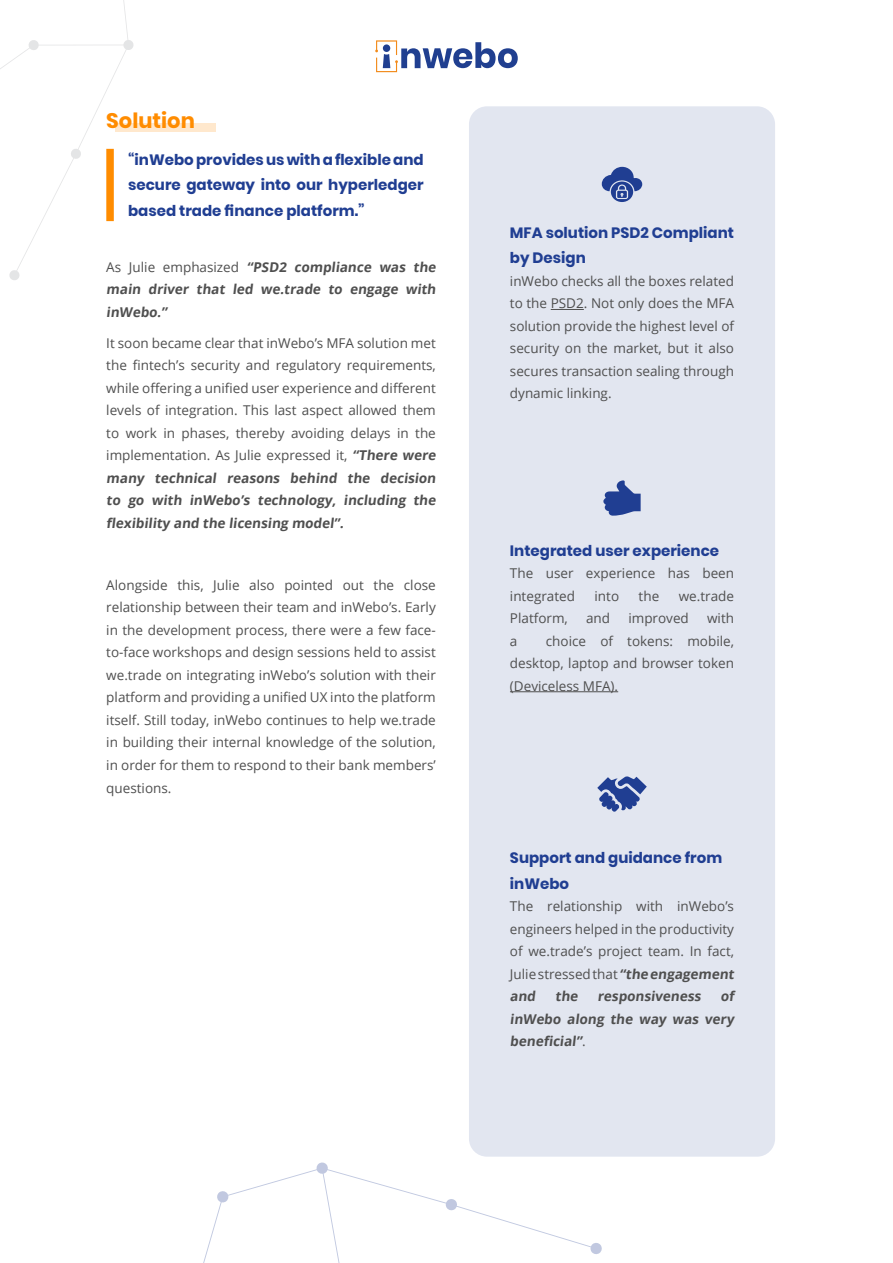
<style>
.page{position:relative;width:893px;height:1263px;background:#fff}
.page>*{position:absolute;margin:0;border:0;box-sizing:border-box;transform-origin:0 0}
.t1{font:700 21px "Poppins";color:#ff8c00}
.t2{font:700 15px/25.5px "Poppins";color:#203e92}
.t3{font:13.5px/22.5px "Open Sans";color:#4f4f4f;text-align:justify}
.t4{font:700 13.5px/22.5px "Open Sans";color:#4f4f4f;text-align:justify}
.s1{font-weight:400}
.s2{font-weight:700}
</style>
<div class="page">
<div style="left:469px;top:106px;width:306px;height:1051px;background:#e2e6f0;border-radius:18px"></div>
<hr style="left:551px;top:309px;width:33px;height:1px;background:#4f4f4f">
<hr style="left:510px;top:691px;width:108px;height:1px;background:#4f4f4f">
<div style="left:115px;top:123px;width:100px;height:9px;background:#ffe8cd"></div>
<svg style="left:597px;top:776px;width:50px;height:36px"></svg>
<svg style="left:603px;top:480px;width:38px;height:36px"></svg>
<svg style="left:602px;top:167px;width:40px;height:35px"></svg>
<svg style="left:375px;top:40px;width:143px;height:32px"></svg>
<svg style="left:203px;top:1162px;width:399px;height:101px"></svg>
<svg style="left:0;top:0;width:134px;height:280px"></svg>
<h1 class="t1" style="left:106px;top:109px;width:90px">Solution</h1>
<p class="t2" style="left:128px;top:147px;width:297px;text-align:justify">“inWebo provides us with a flexible and secure gateway into our hyperledger based trade finance platform.”</p>
<p class="t4" style="left:106px;top:255px;width:333px"><span class="s1">As J u l i e e m p h a s i z e d</span> “PSD2 compliance was the main driver that led we.trade to engage with inWebo.”</p>
<p class="t3" style="left:106px;top:331px;width:333px;text-align:left">It soon became clear that inWebo’s MFA solution met the fintech’s security and regulatory requirements, while offering a unified user experience and different levels of integration. This last aspect allowed them to work in phases, thereby avoiding delays in the implementation. As Julie expressed it, <span class="s2">“There were many technical reasons behind the decision to go with inWebo’s technology, including the flexibility and the licensing model”.</span></p>
<p class="t3" style="left:106px;top:573px;width:331px">Alongside this, Julie also pointed out the close relationship between their team and inWebo’s. Early in the development process, there were a few face&shy;to-face workshops and design sessions held to assist we.trade on integrating inWebo’s solution with their platform and providing a unified UX into the platform itself. Still today, inWebo continues to help we.trade in building their internal knowledge of the solution, in order for them to respond to their bank members’ questions.</p>
<p class="t2" style="left:510px;top:220px;width:226px">MFA solution PSD2 Compliant by Design</p>
<p class="t3" style="left:510px;top:269px;width:226px">inWebo checks all the boxes related to the PSD2. Not only does the MFA solution provide the highest level of security on the market, but it also secures transaction sealing through dynamic linking.</p>
<p class="t2" style="left:510px;top:538px;width:211px">Integrated user experience</p>
<p class="t3" style="left:510px;top:562px;width:226px">The user experience has been integrated</p>
<p class="t3" style="left:594px;top:584px;width:26px">into</p>
<p class="t3" style="left:639px;top:584px;width:22px">the</p>
<p class="t3" style="left:679px;top:584px;width:57px">we.trade</p>
<p class="t3" style="left:510px;top:607px;width:59px">Platform,</p>
<p class="t3" style="left:586px;top:607px;width:26px">and</p>
<p class="t3" style="left:628px;top:607px;width:62px">improved</p>
<p class="t3" style="left:707px;top:607px;width:28px">with</p>
<p class="t3" style="left:510px;top:629px;width:9px">a</p>
<p class="t3" style="left:510px;top:629px;width:226px;text-indent:36px">choice of tokens: mobile, desktop, laptop and browser token (Deviceless MFA).</p>
<p class="t2" style="left:510px;top:845px;width:214px">Support and guidance from inWebo</p>
<p class="t3" style="left:510px;top:895px;width:228px;text-align:left">The relationship with inWebo’s engineers helped in the productivity of we.trade’s project team. In fact,<br>Julie stressed that <span class="s2">“the engagement and</span></p>
<p class="t4" style="left:510px;top:985px;width:226px;text-indent:211px">of inWebo along the way was very beneficial”<span class="s1">.</span></p>
<p class="t4" style="left:555px;top:985px;width:26px">the</p>
<p class="t4" style="left:597px;top:985px;width:107px">responsiveness</p>
</div>
